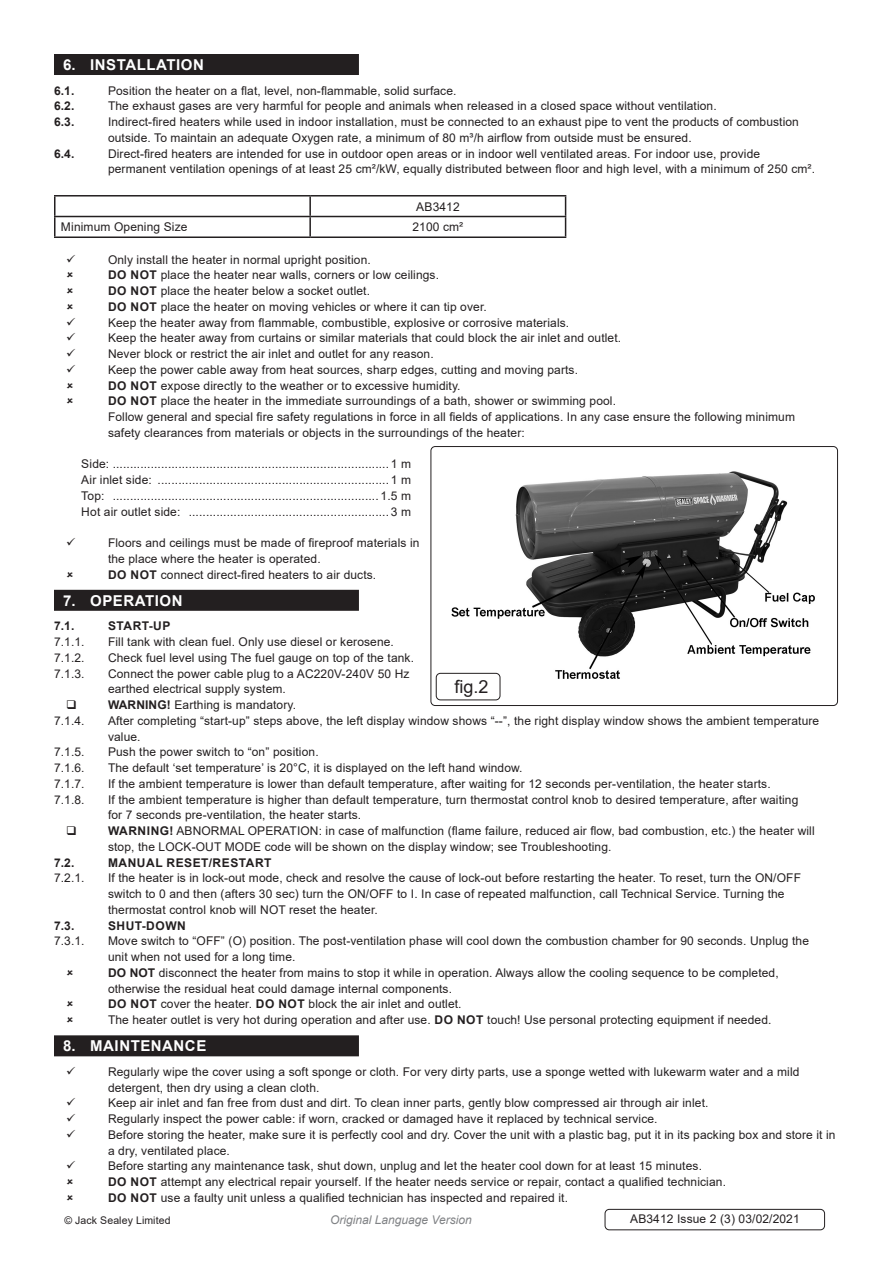
<style>
.page{position:relative;width:893px;height:1263px;background:#fff}
.page>*{position:absolute;margin:0;border:0;box-sizing:border-box;transform-origin:0 0}
.t1{font:18px "Arial";color:#231f20}
.t2{font:700 15px "Arial";letter-spacing:.035em;color:#fff}
.Body{font:12px/15.8px "Arial";letter-spacing:.01em;color:#231f20}
.Specifications__Tabb{font:12px "Arial";letter-spacing:.01em;color:#231f20}
.t3{font:700 12px "Arial";letter-spacing:.045em;color:#231f20}
.Body__Footer{font:12px "Arial";letter-spacing:.01em;color:#231f20}
.t4{font:italic 12px "Arial";color:#808285}
.Body__Justified__7pt{font:10.5px "Arial";letter-spacing:.01em;color:#231f20}
.s1{font-weight:700}
</style>
<div class="page">
<div style="left:54px;top:54px;width:305px;height:21px;background:#231f20"></div>
<div style="left:54px;top:590px;width:305px;height:21px;background:#231f20"></div>
<div style="left:54px;top:1035px;width:305px;height:21px;background:#231f20"></div>
<hr style="left:54px;top:195px;width:256px;height:2px;background:#231f20">
<hr style="left:310px;top:195px;width:256px;height:2px;background:#231f20">
<hr style="left:54px;top:216px;width:256px;height:1px;background:#231f20">
<svg style="left:54px;top:197px;width:2px;height:39px"></svg>
<hr style="left:310px;top:216px;width:256px;height:1px;background:#231f20">
<svg style="left:309px;top:197px;width:2px;height:39px"></svg>
<svg style="left:565px;top:197px;width:1px;height:39px"></svg>
<hr style="left:54px;top:236px;width:256px;height:2px;background:#231f20">
<hr style="left:310px;top:236px;width:256px;height:2px;background:#231f20">
<img style="left:431px;top:446px;width:384px;height:259px">
<div style="left:431px;top:446px;width:407px;height:260px;border:1px solid #231f20;border-radius:4px"></div>
<div style="left:436px;top:673px;width:64px;height:27px;border:1px solid #231f20;border-radius:4px"></div>
<div style="left:605px;top:1209px;width:220px;height:21px;border:1px solid #231f20;border-radius:4px"></div>
<p class="t2" style="left:63px;top:54px;width:142px">6. INSTALLATION</p>
<p class="t3" style="left:54px;top:82px;width:22px">6.1.</p>
<p class="Body" style="left:108px;top:82px;width:350px">Position the heater on a flat, level, non-flammable, solid surface.</p>
<p class="t3" style="left:54px;top:98px;width:22px">6.2.</p>
<p class="Body" style="left:108px;top:98px;width:610px">The exhaust gases are very harmful for people and animals when released in a closed space without ventilation.</p>
<p class="t3" style="left:54px;top:113px;width:22px">6.3.</p>
<p class="Body" style="left:108px;top:114px;width:692px">Indirect-fired heaters while used in indoor installation, must be connected to an exhaust pipe to vent the products of combustion outside. To maintain an adequate Oxygen rate, a minimum of 80 m³/h airflow from outside must be ensured.</p>
<p class="t3" style="left:54px;top:145px;width:22px">6.4.</p>
<p class="Body" style="left:108px;top:145px;width:708px">Direct-fired heaters are intended for use in outdoor open areas or in indoor well ventilated areas. For indoor use, provide permanent ventilation openings of at least 25 cm²/kW, equally distributed between floor and high level, with a minimum of 250 cm².</p>
<p class="Body" style="left:416px;top:198px;width:45px">AB3412</p>
<p class="Body" style="left:61px;top:219px;width:128px">Minimum Opening Size</p>
<p class="Body" style="left:412px;top:219px;width:52px">2100 cm²</p>
<p class="Body" style="left:108px;top:251px;width:264px">Only install the heater in normal upright position.</p>
<p class="Body" style="left:108px;top:267px;width:333px"><span class="s1">DO NOT</span> place the heater near walls, corners or low ceilings.</p>
<p class="Body" style="left:108px;top:283px;width:264px"><span class="s1">DO NOT</span> place the heater below a socket outlet.</p>
<p class="Body" style="left:108px;top:299px;width:380px"><span class="s1">DO NOT</span> place the heater on moving vehicles or where it can tip over.</p>
<p class="Body" style="left:108px;top:314px;width:463px">Keep the heater away from flammable, combustible, explosive or corrosive materials.</p>
<p class="Body" style="left:108px;top:330px;width:515px">Keep the heater away from curtains or similar materials that could block the air inlet and outlet.</p>
<p class="Body" style="left:108px;top:346px;width:327px">Never block or restrict the air inlet and outlet for any reason.</p>
<p class="Body" style="left:108px;top:362px;width:472px">Keep the power cable away from heat sources, sharp edges, cutting and moving parts.</p>
<p class="Body" style="left:108px;top:377px;width:354px"><span class="s1">DO NOT</span> expose directly to the weather or to excessive humidity.</p>
<p class="Body" style="left:108px;top:393px;width:509px"><span class="s1">DO NOT</span> place the heater in the immediate surroundings of a bath, shower or swimming pool.</p>
<p class="Body" style="left:108px;top:409px;width:688px">Follow general and special fire safety regulations in force in all fields of applications. In any case ensure the following minimum safety clearances from materials or objects in the surroundings of the heater:</p>
<p class="Specifications__Tabb" style="left:81px;top:456px;width:331px">Side: ................................................................................ 1 m</p>
<p class="Specifications__Tabb" style="left:81px;top:471px;width:331px">Air inlet side: ................................................................... 1 m</p>
<p class="Specifications__Tabb" style="left:81px;top:487px;width:331px">Top: ............................................................................. 1.5 m</p>
<p class="Specifications__Tabb" style="left:81px;top:503px;width:331px">Hot air outlet side: .......................................................... 3 m</p>
<p class="Body" style="left:108px;top:535px;width:313px">Floors and ceilings must be made of fireproof materials in the place where the heater is operated.</p>
<p class="Body" style="left:108px;top:566px;width:270px"><span class="s1">DO NOT</span> connect direct-fired heaters to air ducts.</p>
<p class="t2" style="left:63px;top:590px;width:121px">7. OPERATION</p>
<p class="t3" style="left:54px;top:618px;width:22px">7.1.</p>
<p class="t3" style="left:108px;top:618px;width:64px">START-UP</p>
<p class="Body" style="left:54px;top:634px;width:32px">7.1.1.</p>
<p class="Body" style="left:108px;top:634px;width:287px">Fill tank with clean fuel. Only use diesel or kerosene.</p>
<p class="Body" style="left:54px;top:650px;width:32px">7.1.2.</p>
<p class="Body" style="left:108px;top:650px;width:308px">Check fuel level using The fuel gauge on top of the tank.</p>
<p class="Body" style="left:54px;top:665px;width:32px">7.1.3.</p>
<p class="Body" style="left:108px;top:665px;width:303px">Connect the power cable plug to a AC220V-240V 50 Hz earthed electrical supply system.</p>
<p class="Body" style="left:108px;top:697px;width:190px"><span class="s1">WARNING!</span> Earthing is mandatory.</p>
<p class="Body" style="left:54px;top:713px;width:32px">7.1.4.</p>
<p class="Body" style="left:108px;top:713px;width:713px">After completing “start-up” steps above, the left display window shows “--”, the right display window shows the ambient temperature value.</p>
<p class="Body" style="left:54px;top:744px;width:32px">7.1.5.</p>
<p class="Body" style="left:108px;top:744px;width:212px">Push the power switch to “on” position.</p>
<p class="Body" style="left:54px;top:760px;width:32px">7.1.6.</p>
<p class="Body" style="left:108px;top:760px;width:416px">The default ‘set temperature’ is 20°C, it is displayed on the left hand window.</p>
<p class="Body" style="left:54px;top:776px;width:32px">7.1.7.</p>
<p class="Body" style="left:108px;top:776px;width:664px">If the ambient temperature is lower than default temperature, after waiting for 12 seconds per-ventilation, the heater starts.</p>
<p class="Body" style="left:54px;top:791px;width:32px">7.1.8.</p>
<p class="Body" style="left:108px;top:791px;width:692px">If the ambient temperature is higher than default temperature, turn thermostat control knob to desired temperature, after waiting for 7 seconds pre-ventilation, the heater starts.</p>
<p class="Body" style="left:108px;top:823px;width:708px"><span class="s1">WARNING!</span> ABNORMAL OPERATION: in case of malfunction (flame failure, reduced air flow, bad combustion, etc.) the heater will stop, the LOCK-OUT MODE code will be shown on the display window; see Troubleshooting.</p>
<p class="t3" style="left:54px;top:854px;width:22px">7.2.</p>
<p class="t3" style="left:108px;top:854px;width:165px">MANUAL RESET/RESTART</p>
<p class="Body" style="left:54px;top:870px;width:32px">7.2.1.</p>
<p class="Body" style="left:108px;top:870px;width:694px">If the heater is in lock-out mode, check and resolve the cause of lock-out before restarting the heater. To reset, turn the ON/OFF switch to 0 and then (afters 30 sec) turn the ON/OFF to I. In case of repeated malfunction, call Technical Service. Turning the thermostat control knob will NOT reset the heater.</p>
<p class="t3" style="left:54px;top:917px;width:22px">7.3.</p>
<p class="t3" style="left:108px;top:917px;width:79px">SHUT-DOWN</p>
<p class="Body" style="left:54px;top:933px;width:32px">7.3.1.</p>
<p class="Body" style="left:108px;top:933px;width:703px">Move switch to “OFF” (O) position. The post-ventilation phase will cool down the combustion chamber for 90 seconds. Unplug the unit when not used for a long time.</p>
<p class="Body" style="left:108px;top:965px;width:672px"><span class="s1">DO NOT</span> disconnect the heater from mains to stop it while in operation. Always allow the cooling sequence to be completed, otherwise the residual heat could damage internal components.</p>
<p class="Body" style="left:108px;top:996px;width:355px"><span class="s1">DO NOT</span> cover the heater. <span class="s1">DO NOT</span> block the air inlet and outlet.</p>
<p class="Body" style="left:108px;top:1012px;width:665px">The heater outlet is very hot during operation and after use. <span class="s1">DO NOT</span> touch! Use personal protecting equipment if needed.</p>
<p class="t2" style="left:63px;top:1035px;width:145px">8. MAINTENANCE</p>
<p class="Body" style="left:108px;top:1064px;width:693px">Regularly wipe the cover using a soft sponge or cloth. For very dirty parts, use a sponge wetted with lukewarm water and a mild detergent, then dry using a clean cloth.</p>
<p class="Body" style="left:108px;top:1095px;width:602px">Keep air inlet and fan free from dust and dirt. To clean inner parts, gently blow compressed air through air inlet.</p>
<p class="Body" style="left:108px;top:1111px;width:551px">Regularly inspect the power cable: if worn, cracked or damaged have it replaced by technical service.</p>
<p class="Body" style="left:108px;top:1127px;width:729px">Before storing the heater, make sure it is perfectly cool and dry. Cover the unit with a plastic bag, put it in its packing box and store it in a dry, ventilated place.</p>
<p class="Body" style="left:108px;top:1158px;width:595px">Before starting any maintenance task, shut down, unplug and let the heater cool down for at least 15 minutes.</p>
<p class="Body" style="left:108px;top:1174px;width:619px"><span class="s1">DO NOT</span> attempt any electrical repair yourself. If the heater needs service or repair, contact a qualified technician.</p>
<p class="Body" style="left:108px;top:1190px;width:462px"><span class="s1">DO NOT</span> use a faulty unit unless a qualified technician has inspected and repaired it.</p>
<p class="t1" style="left:455px;top:674px;width:36px">fig.2</p>
<p class="Body__Justified__7pt" style="left:64px;top:1213px;width:108px">© Jack Sealey Limited</p>
<p class="t4" style="left:330px;top:1212px;width:143px">Original Language Version</p>
<p class="Body__Footer" style="left:630px;top:1210px;width:171px">AB3412 Issue 2 (3) 03/02/2021</p>
</div>
